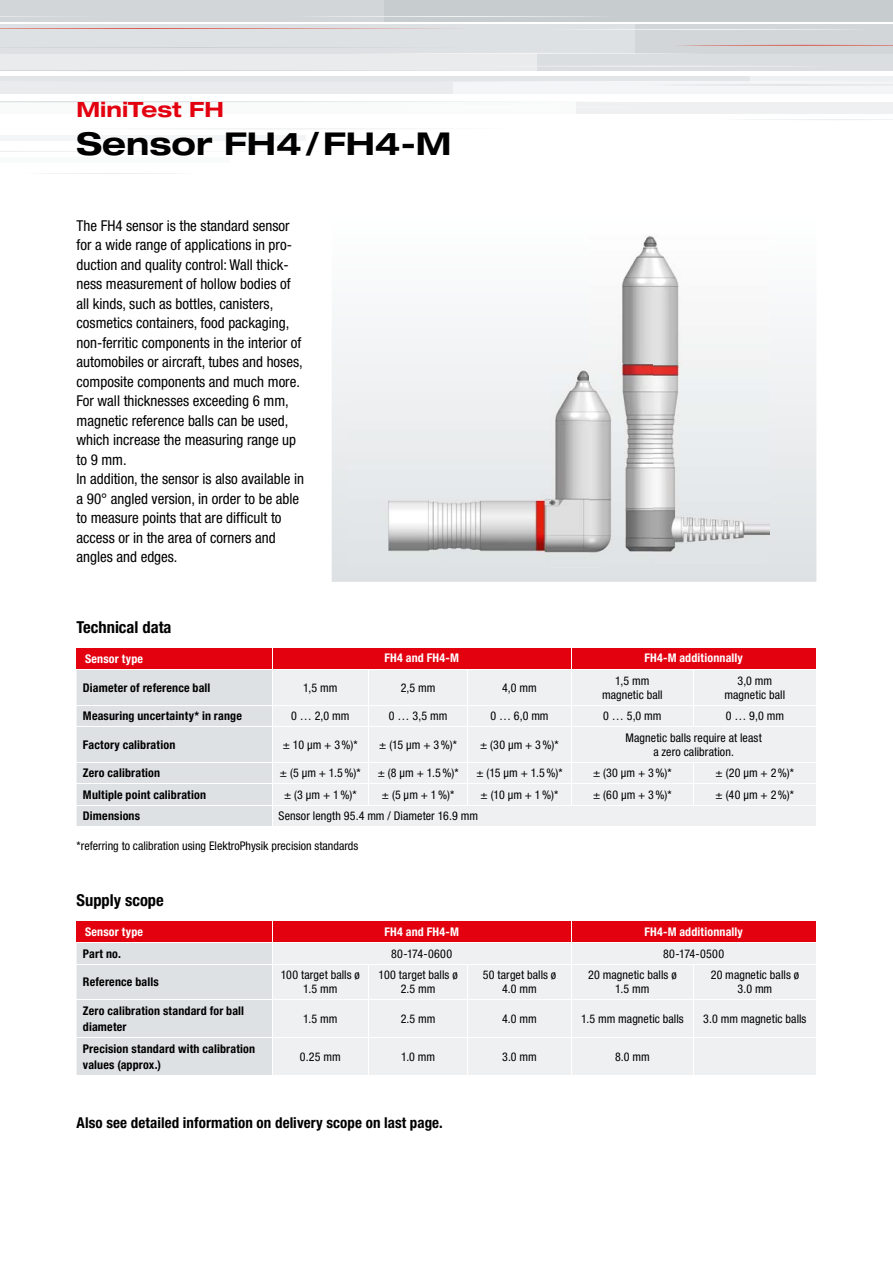
<style>
.page{position:relative;width:893px;height:1263px;background:#fff}
.page>*{position:absolute;margin:0;border:0;box-sizing:border-box;transform-origin:0 0}
.t1{font:700 expanded 31.5px "Helvetica Neue LT Std";color:#000}
.t2{font:700 expanded 21px "Helvetica Neue LT Std";color:#e3000f}
.t3{font:700 condensed 16.5px "Helvetica Neue LT Std";color:#000}
.t4{font:condensed 15px/19.5px "Helvetica Neue LT Std";color:#000}
.t5{font:700 condensed 15px "Helvetica Neue LT Std";letter-spacing:.005em;color:#000}
.t6{font:condensed 12px/14.4px "Helvetica Neue LT Std";letter-spacing:.005em;color:#000;text-align:center}
.t7{font:700 condensed 12px/16.5px "Helvetica Neue LT Std";letter-spacing:.015em;color:#000}
.t8{font:700 condensed 12px "Helvetica Neue LT Std";letter-spacing:.015em;color:#fff}
.t9{font:condensed 12px "Helvetica Neue LT Std";letter-spacing:.025em;color:#000}
</style>
<div class="page">
<div style="left:0;top:0;width:384px;height:21px;background:#d2d6d9"></div>
<div style="left:0;top:53px;width:538px;height:18px;background:#e9ebec"></div>
<div style="left:0;top:102px;width:577px;height:12px;background:#f9fafa"></div>
<div style="left:577px;top:102px;width:316px;height:12px;background:#eef0f1"></div>
<div style="left:452px;top:82px;width:441px;height:12px;background:#f4f5f6"></div>
<div style="left:0;top:82px;width:452px;height:12px;background:#e9ebec"></div>
<div style="left:0;top:135px;width:306px;height:6px;background:#f4f5f6"></div>
<div style="left:0;top:157px;width:230px;height:6px;background:#f9fafa"></div>
<div style="left:0;top:76px;width:751px;height:6px;background:#e3e6e8"></div>
<div style="left:0;top:24px;width:636px;height:29px;background:#dde1e3"></div>
<div style="left:384px;top:0;width:509px;height:21px;background:#c7cccf"></div>
<div style="left:538px;top:53px;width:355px;height:18px;background:#dadee0"></div>
<div style="left:751px;top:76px;width:142px;height:6px;background:#eef0f1"></div>
<div style="left:636px;top:24px;width:257px;height:29px;background:#d2d6d9"></div>
<hr style="left:0;top:16px;width:117px;height:1px;background:#fff">
<hr style="left:0;top:82px;width:153px;height:1px;background:#fff">
<svg style="left:580px;top:29px;width:265px;height:1px"></svg>
<svg style="left:317px;top:16px;width:279px;height:1px"></svg>
<svg style="left:0;top:66px;width:772px;height:5px"></svg>
<svg style="left:0;top:101px;width:577px;height:5px"></svg>
<hr style="left:0;top:151px;width:366px;height:1px;background:#e3e6e8">
<svg style="left:45px;top:173px;width:131px;height:1px"></svg>
<svg style="left:0;top:28px;width:451px;height:1px"></svg>
<svg style="left:452px;top:81px;width:441px;height:5px"></svg>
<svg style="left:10px;top:45px;width:883px;height:9px"></svg>
<svg style="left:748px;top:119px;width:145px;height:1px"></svg>
<svg style="left:332px;top:328px;width:484px;height:254px"></svg>
<img style="left:347px;top:363px;width:254px;height:204px">
<img style="left:601px;top:563px;width:51px;height:4px">
<svg style="left:77px;top:648px;width:739px;height:178px;background:#e9d0d3"></svg>
<hr style="left:77px;top:669px;width:195px;height:1px;background:#fff">
<svg style="left:77px;top:921px;width:739px;height:154px;background:#e9cccf"></svg>
<hr style="left:77px;top:942px;width:195px;height:1px;background:#fff">
<img style="left:590px;top:235px;width:180px;height:133px">
<img style="left:652px;top:368px;width:118px;height:195px">
<img style="left:590px;top:363px;width:62px;height:200px">
<h2 class="t2" style="left:77px;top:96px;width:149px">MiniTest FH</h2>
<h1 class="t1" style="left:77px;top:124px;width:376px">Sensor FH4 / FH4-M</h1>
<p class="t4" style="left:77px;top:216px;width:229px">The FH4 sensor is the standard sensor for a wide range of applications in pro&shy;duction and quality control: Wall thick&shy;ness measurement of hollow bodies of all kinds, such as bottles, canisters, cosmetics containers, food packaging, non-ferritic components in the interior of automobiles or aircraft, tubes and hoses, composite components and much more.<br>For wall thicknesses exceeding 6 mm, magnetic reference balls can be used, which increase the measuring range up to 9 mm.<br>In addition, the sensor is also available in a 90° angled version, in order to be able to measure points that are difficult to access or in the area of corners and angles and edges.</p>
<p class="t3" style="left:77px;top:617px;width:96px">Technical data</p>
<p class="t8" style="left:85px;top:651px;width:60px">Sensor type</p>
<p class="t8" style="left:384px;top:651px;width:76px">FH4 and FH4-M</p>
<p class="t8" style="left:644px;top:651px;width:100px">FH4-M additionnally</p>
<p class="t7" style="left:83px;top:679px;width:129px">Diameter of reference ball</p>
<p class="t6" style="left:303px;top:680px;width:36px">1,5 mm</p>
<p class="t6" style="left:401px;top:680px;width:36px">2,5 mm</p>
<p class="t6" style="left:502px;top:680px;width:36px">4,0 mm</p>
<p class="t6" style="left:602px;top:673px;width:62px">1,5 mm magnetic ball</p>
<p class="t6" style="left:724px;top:673px;width:62px">3,0 mm magnetic ball</p>
<p class="t7" style="left:83px;top:708px;width:160px">Measuring uncertainty* in range</p>
<p class="t6" style="left:291px;top:709px;width:60px">0 … 2,0 mm</p>
<p class="t6" style="left:389px;top:709px;width:60px">0 … 3,5 mm</p>
<p class="t6" style="left:490px;top:709px;width:60px">0 … 6,0 mm</p>
<p class="t6" style="left:603px;top:709px;width:60px">0 … 5,0 mm</p>
<p class="t6" style="left:726px;top:709px;width:60px">0 … 9,0 mm</p>
<p class="t7" style="left:83px;top:736px;width:94px">Factory calibration</p>
<p class="t6" style="left:283px;top:737px;width:76px">± 10 µm + 3 %)*</p>
<p class="t6" style="left:379px;top:737px;width:79px">± (15 µm + 3 %)*</p>
<p class="t6" style="left:480px;top:737px;width:80px">± (30 µm + 3 %)*</p>
<p class="t6" style="left:625px;top:730px;width:138px">Magnetic balls require at least a zero calibration.</p>
<p class="t7" style="left:83px;top:765px;width:79px">Zero calibration</p>
<p class="t6" style="left:280px;top:766px;width:82px">± (5 µm + 1.5 %)*</p>
<p class="t6" style="left:378px;top:766px;width:82px">± (8 µm + 1.5 %)*</p>
<p class="t6" style="left:476px;top:766px;width:88px">± (15 µm + 1.5 %)*</p>
<p class="t6" style="left:593px;top:766px;width:80px">± (30 µm + 3 %)*</p>
<p class="t6" style="left:716px;top:766px;width:80px">± (20 µm + 2 %)*</p>
<p class="t7" style="left:83px;top:786px;width:125px">Multiple point calibration</p>
<p class="t6" style="left:284px;top:787px;width:74px">± (3 µm + 1 %)*</p>
<p class="t6" style="left:382px;top:787px;width:74px">± (5 µm + 1 %)*</p>
<p class="t6" style="left:481px;top:787px;width:79px">± (10 µm + 1 %)*</p>
<p class="t6" style="left:593px;top:787px;width:80px">± (60 µm + 3 %)*</p>
<p class="t6" style="left:716px;top:787px;width:80px">± (40 µm + 2 %)*</p>
<p class="t7" style="left:83px;top:807px;width:59px">Dimensions</p>
<p class="t6" style="left:279px;top:808px;width:201px">Sensor length 95.4 mm / Diameter 16.9 mm</p>
<p class="t6" style="left:77px;top:838px;width:283px">*referring to calibration using ElektroPhysik precision standards</p>
<p class="t3" style="left:77px;top:890px;width:89px">Supply scope</p>
<p class="t8" style="left:85px;top:924px;width:60px">Sensor type</p>
<p class="t8" style="left:384px;top:924px;width:76px">FH4 and FH4-M</p>
<p class="t8" style="left:644px;top:924px;width:100px">FH4-M additionnally</p>
<p class="t7" style="left:83px;top:945px;width:40px">Part no.</p>
<p class="t9" style="left:391px;top:946px;width:62px">80-174-0600</p>
<p class="t9" style="left:663px;top:946px;width:62px">80-174-0500</p>
<p class="t7" style="left:83px;top:973px;width:77px">Reference balls</p>
<p class="t6" style="left:281px;top:967px;width:81px">100 target balls ø<br>1.5 mm</p>
<p class="t6" style="left:379px;top:967px;width:81px">100 target balls ø<br>2.5 mm</p>
<p class="t6" style="left:483px;top:967px;width:75px">50 target balls ø<br>4.0 mm</p>
<p class="t6" style="left:588px;top:967px;width:90px">20 magnetic balls ø<br>1.5 mm</p>
<p class="t6" style="left:711px;top:967px;width:90px">20 magnetic balls ø<br>3.0 mm</p>
<p class="t7" style="left:83px;top:1002px;width:163px">Zero calibration standard for ball diameter</p>
<p class="t6" style="left:303px;top:1011px;width:36px">1.5 mm</p>
<p class="t6" style="left:401px;top:1011px;width:36px">2.5 mm</p>
<p class="t6" style="left:502px;top:1011px;width:36px">4.0 mm</p>
<p class="t6" style="left:581px;top:1011px;width:104px">1.5 mm magnetic balls</p>
<p class="t6" style="left:703px;top:1011px;width:105px">3.0 mm magnetic balls</p>
<p class="t7" style="left:83px;top:1040px;width:174px">Precision standard with calibration values (approx.)</p>
<p class="t6" style="left:300px;top:1049px;width:42px">0.25 mm</p>
<p class="t6" style="left:401px;top:1049px;width:36px">1.0 mm</p>
<p class="t6" style="left:502px;top:1049px;width:36px">3.0 mm</p>
<p class="t6" style="left:615px;top:1049px;width:36px">8.0 mm</p>
<p class="t5" style="left:77px;top:1113px;width:368px">Also see detailed information on delivery scope on last page.</p>
</div>
